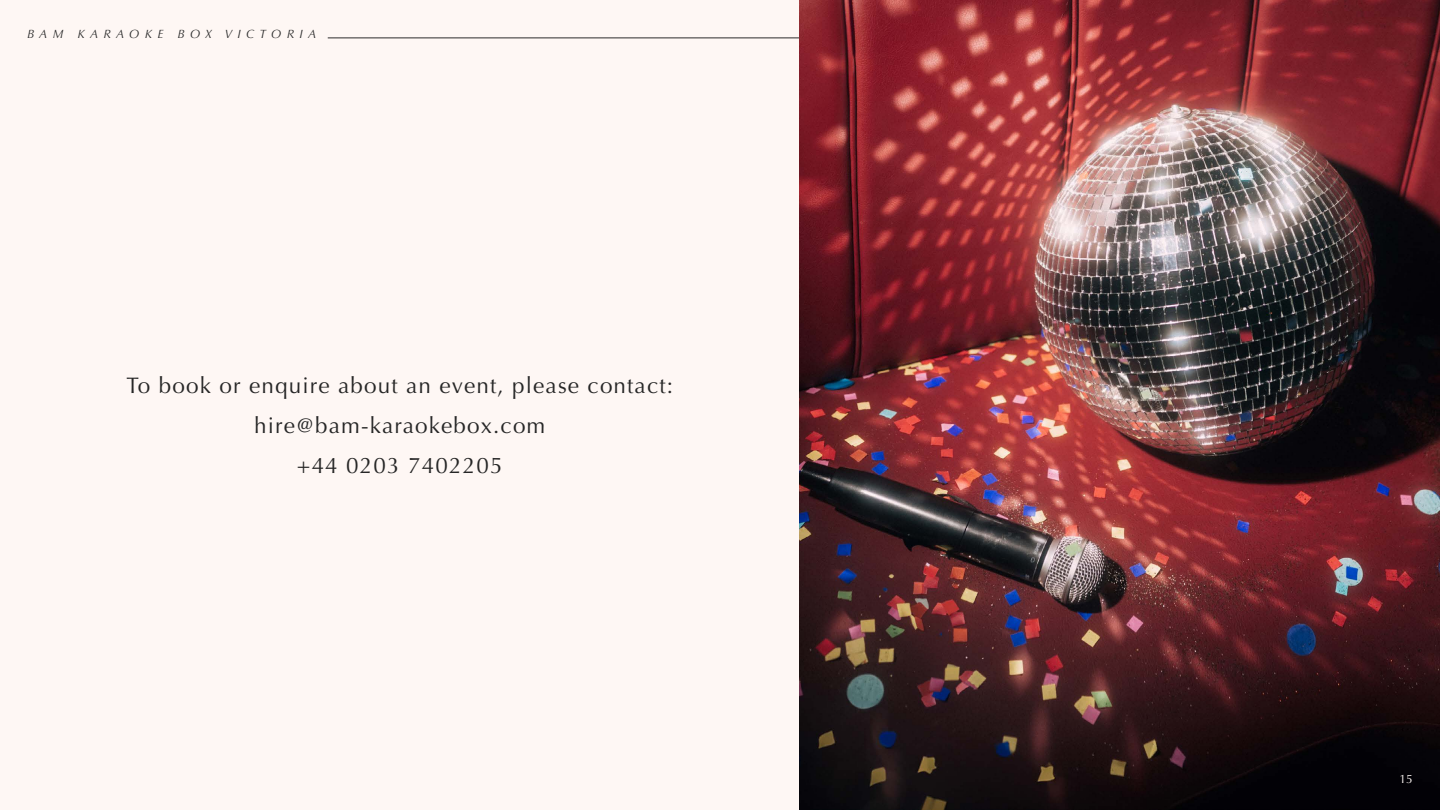
<style>
.page{position:relative;width:1440px;height:810px;background:#fef7f4}
.page>*{position:absolute;margin:0;border:0;box-sizing:border-box;transform-origin:0 0}
.t1{font:22.5px/39.8px "Optima";letter-spacing:.05em;color:#262626;text-align:center}
.t2{font:italic 12px "Optima";letter-spacing:.45em;color:#2b2b2b}
.t3{font:12px "Optima";color:#fef7f4}
</style>
<div class="page">
<hr style="left:328px;top:38px;width:1085px;height:1px;background:#2b2b2b">
<img style="left:800px;top:0;width:640px;height:810px">
<p class="t2" style="left:27px;top:27px;width:291px">BAM KARAOKE BOX VICTORIA</p>
<p class="t1" style="left:126px;top:366px;width:548px">To book or enquire about an event, please contact: hire@bam-karaokebox.com<br>+44 0203 7402205</p>
<p class="t3" style="left:1400px;top:772px;width:15px">15</p>
</div>
